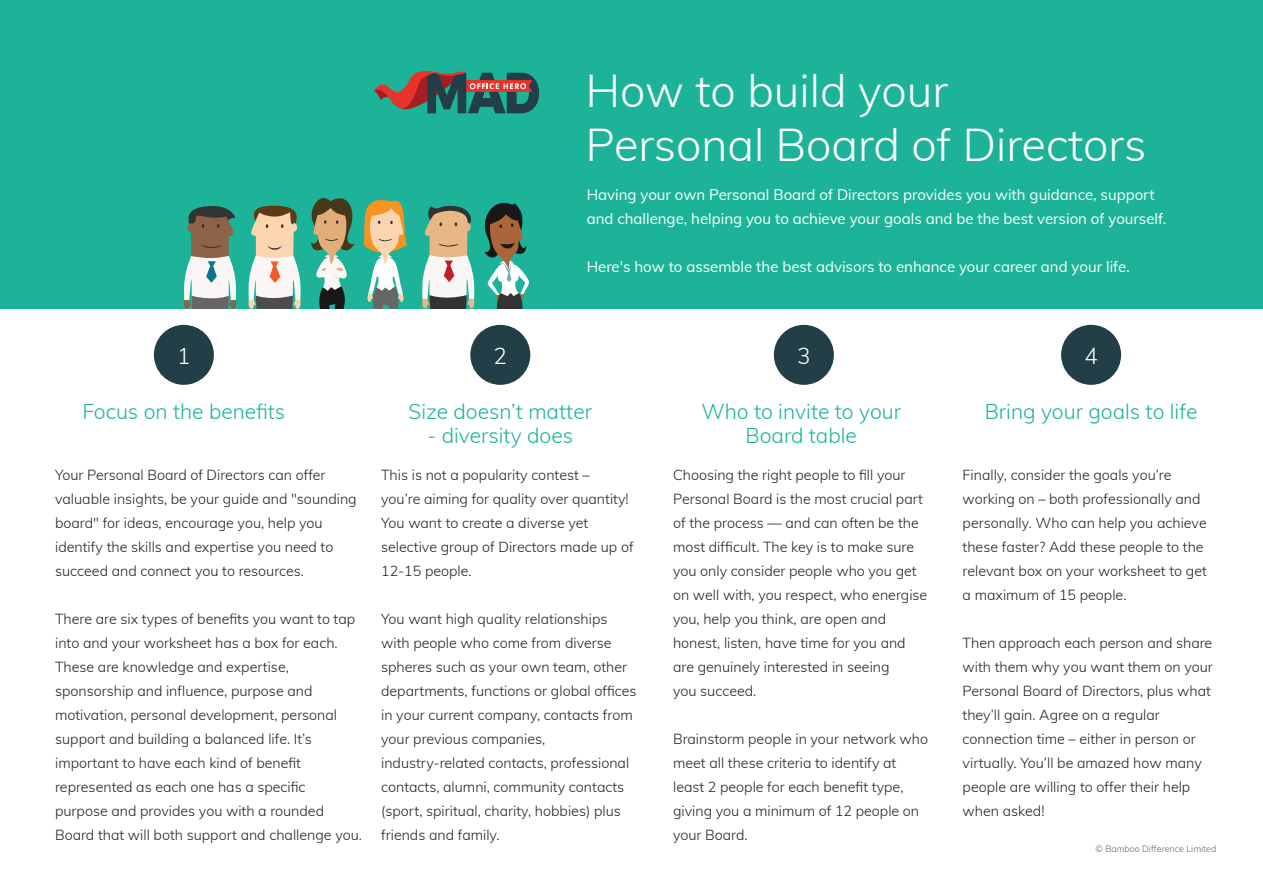
<style>
.page{position:relative;width:1263px;height:893px;background:#fff}
.page>*{position:absolute;margin:0;border:0;box-sizing:border-box;transform-origin:0 0}
.t1{font:300 45px/54px "Muli";color:#fff}
.t2{font:300 22.5px "Muli";color:#fff}
.t3{font:300 21px/24px "Muli";color:#1cb399;text-align:center}
.t4{font:15px/24px "Muli";color:#fff}
.t5{font:300 14.25px/24px "Muli";color:#231f20}
.t6{font:300 9px "Muli";color:#666}
</style>
<div class="page">
<div style="left:0;top:0;width:1263px;height:308px;background:#1cb399"></div>
<svg style="left:374px;top:71px;width:165px;height:43px"></svg>
<svg style="left:184px;top:206px;width:53px;height:102px"></svg>
<svg style="left:311px;top:198px;width:43px;height:110px"></svg>
<svg style="left:363px;top:200px;width:44px;height:108px"></svg>
<svg style="left:248px;top:205px;width:53px;height:103px"></svg>
<svg style="left:422px;top:202px;width:107px;height:106px"></svg>
<div style="left:154px;top:325px;width:60px;height:60px;background:#223e47;border-radius:50%"></div>
<div style="left:470px;top:325px;width:60px;height:60px;background:#223e47;border-radius:50%"></div>
<div style="left:774px;top:325px;width:60px;height:60px;background:#223e47;border-radius:50%"></div>
<div style="left:1061px;top:325px;width:60px;height:60px;background:#223e47;border-radius:50%"></div>
<h1 class="t1" style="left:586px;top:62px;width:562px">How to build your<br>Personal Board of Directors</h1>
<p class="t4" style="left:587px;top:182px;width:581px">Having your own Personal Board of Directors provides you with guidance, support and challenge, helping you to achieve your goals and be the best version of yourself.</p>
<p class="t4" style="left:587px;top:254px;width:545px">Here's how to assemble the best advisors to enhance your career and your life.</p>
<h2 class="t2" style="left:177px;top:340px;width:15px">1</h2>
<h2 class="t2" style="left:494px;top:340px;width:15px">2</h2>
<h2 class="t2" style="left:797px;top:340px;width:15px">3</h2>
<h2 class="t2" style="left:1084px;top:340px;width:15px">4</h2>
<h3 class="t3" style="left:82px;top:398px;width:204px">Focus on the benefits</h3>
<p class="t5" style="left:55px;top:463px;width:303px">Your Personal Board of Directors can offer valuable insights, be your guide and "sounding board" for ideas, encourage you, help you identify the skills and expertise you need to succeed and connect you to resources.</p>
<p class="t5" style="left:55px;top:607px;width:308px">There are six types of benefits you want to tap into and your worksheet has a box for each.<br>These are knowledge and expertise, sponsorship and influence, purpose and motivation, personal development, personal support and building a balanced life. It’s important to have each kind of benefit represented as each one has a specific<br>purpose and provides you with a rounded Board that will both support and challenge you.</p>
<h3 class="t3" style="left:408px;top:398px;width:185px">Size doesn’t matter</h3>
<h3 class="t3" style="left:427px;top:422px;width:147px">- diversity does</h3>
<p class="t5" style="left:381px;top:463px;width:254px">This is not a popularity contest –<br>you’re aiming for quality over quantity!<br>You want to create a diverse yet selective group of Directors made up of<br>12-15 people.</p>
<p class="t5" style="left:381px;top:607px;width:257px">You want high quality relationships with people who come from diverse spheres such as your own team, other departments, functions or global offices in your current company, contacts from your previous companies, industry-related contacts, professional contacts, alumni, community contacts (sport, spiritual, charity, hobbies) plus friends and family.</p>
<h3 class="t3" style="left:701px;top:398px;width:201px">Who to invite to your<br>Board table</h3>
<p class="t5" style="left:673px;top:463px;width:256px">Choosing the right people to fill your Personal Board is the most crucial part of the process — and can often be the most difficult. The key is to make sure you only consider people who you get on well with, you respect, who energise you, help you think, are open and honest, listen, have time for you and are genuinely interested in seeing<br>you succeed.</p>
<p class="t5" style="left:673px;top:727px;width:256px">Brainstorm people in your network who meet all these criteria to identify at least 2 people for each benefit type, giving you a minimum of 12 people on your Board.</p>
<h3 class="t3" style="left:985px;top:398px;width:214px">Bring your goals to life</h3>
<p class="t5" style="left:962px;top:463px;width:246px">Finally, consider the goals you’re working on – both professionally and personally. Who can help you achieve these faster? Add these people to the relevant box on your worksheet to get a maximum of 15 people.</p>
<p class="t5" style="left:962px;top:631px;width:252px">Then approach each person and share with them why you want them on your<br>Personal Board of Directors, plus what they’ll gain. Agree on a regular connection time – either in person or virtually. You’ll be amazed how many people are willing to offer their help when asked!</p>
<p class="t6" style="left:1095px;top:842px;width:122px">© Bamboo Difference Limited</p>
</div>
